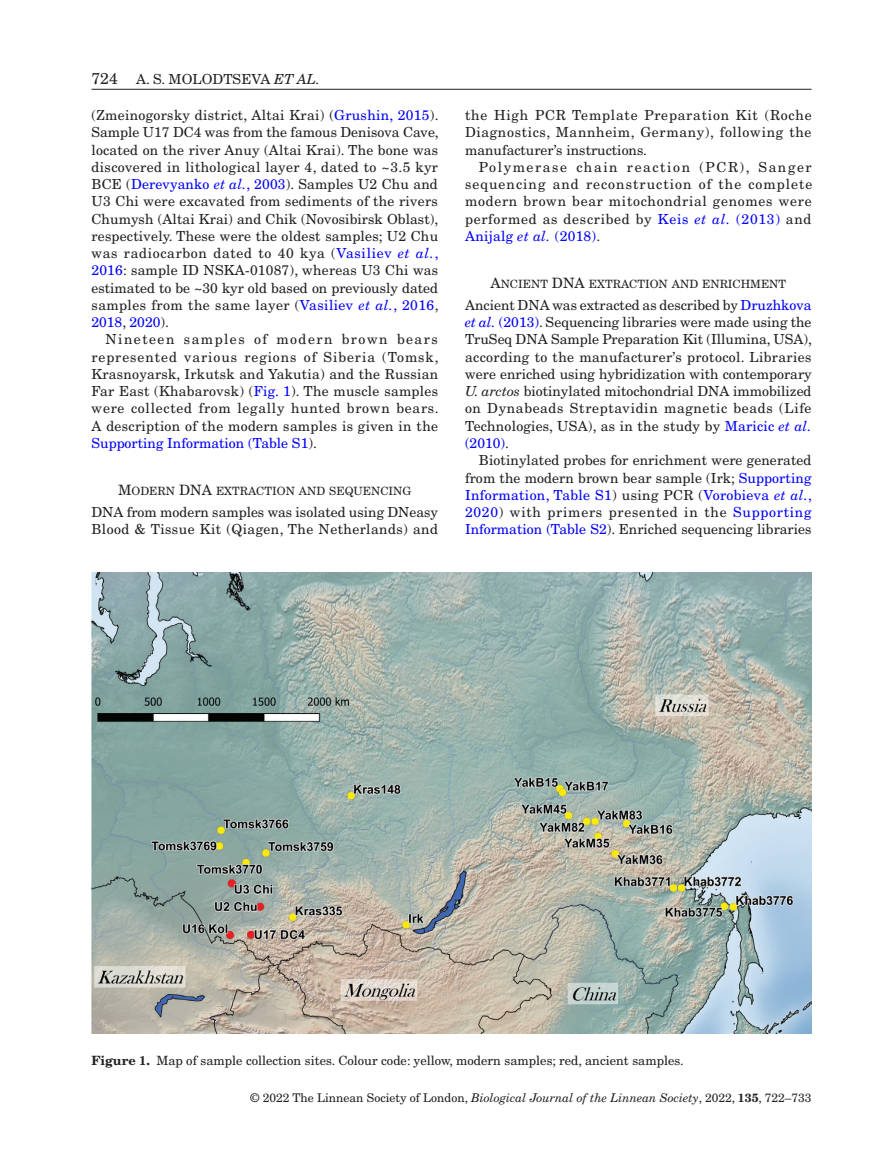
<style>
.page{position:relative;width:893px;height:1174px;background:#fff}
.page>*{position:absolute;margin:0;border:0;box-sizing:border-box;transform-origin:0 0}
.t1{font:13.8px/17.2px "New Century Schlbk";letter-spacing:.015em;color:#231f20;text-align:justify}
.t2{font:12.75px "New Century Schlbk";color:#231f20}
.t3{font:12px "New Century Schlbk";color:#231f20}
.t4{font:11.4px "New Century Schlbk Roman SC800";color:#231f20}
.s1{font-size:15.75px}
.s2{font-style:italic}
.s3{color:#00f}
.s4{font-style:italic;color:#00f}
.s5{font-size:14.25px}
.s6{font-weight:700}
</style>
<div class="page">
<hr style="left:92px;top:89px;width:720px;height:1px;background:#231f20">
<img style="left:91px;top:573px;width:720px;height:460px">
<p class="t1" style="left:92px;top:70px;width:230px"><span class="s1">724</span> A. S. MOLODTSEVA <span class="s2">ET AL.</span></p>
<p class="t1" style="left:92px;top:107px;width:349px">(Zmeinogorsky district, Altai Krai) (<span class="s3">Grushin, 2015</span>).<br>Sample U17 DC4 was from the famous Denisova Cave, located on the river Anuy (Altai Krai). The bone was discovered in lithological layer 4, dated to ~3.5 kyr BCE (<span class="s3">Derevyanko</span> <span class="s4">et al.</span><span class="s3">, 2003</span>). Samples U2 Chu and U3 Chi were excavated from sediments of the rivers Chumysh (Altai Krai) and Chik (Novosibirsk Oblast), respectively. These were the oldest samples; U2 Chu was radiocarbon dated to 40 kya (<span class="s3">Vasiliev</span> <span class="s4">et al.</span><span class="s3">, 2016</span>: sample ID NSKA-01087), whereas U3 Chi was estimated to be ~30 kyr old based on previously dated samples from the same layer (<span class="s3">Vasiliev</span> <span class="s4">et al.</span><span class="s3">, 2016</span>, <span class="s3">2018</span>, <span class="s3">2020</span>).</p>
<p class="t1" style="left:92px;top:331px;width:349px;text-indent:14px">Nineteen samples of modern brown bears represented various regions of Siberia (Tomsk, Krasnoyarsk, Irkutsk and Yakutia) and the Russian Far East (Khabarovsk) (<span class="s3">Fig. 1</span>). The muscle samples were collected from legally hunted brown bears.<br>A description of the modern samples is given in the <span class="s3">Supporting Information (Table S1</span>).</p>
<p class="t4" style="left:118px;top:484px;width:73px"><span class="s5">M</span>ODERN <span class="s5">DNA</span></p>
<p class="t4" style="left:216px;top:484px;width:197px">EXTRACTION AND SEQUENCING</p>
<p class="t1" style="left:91px;top:503px;width:348px">DNA from modern samples was isolated using DNeasy<br>Blood &amp; Tissue Kit (Qiagen, The Netherlands) and</p>
<p class="t1" style="left:465px;top:107px;width:348px">the High PCR Template Preparation Kit (Roche Diagnostics, Mannheim, Germany), following the manufacturer’s instructions.</p>
<p class="t1" style="left:465px;top:158px;width:349px;text-indent:14px">Polymerase chain reaction (PCR), Sanger sequencing and reconstruction of the complete modern brown bear mitochondrial genomes were performed as described by <span class="s3">Keis</span> <span class="s4">et al.</span> <span class="s3">(2013)</span> and <span class="s3">Anijalg</span> <span class="s4">et al.</span> <span class="s3">(2018)</span>.</p>
<p class="t4" style="left:490px;top:277px;width:74px"><span class="s5">A</span>NCIENT <span class="s5">DNA</span></p>
<p class="t4" style="left:589px;top:277px;width:199px">EXTRACTION AND ENRICHMENT</p>
<p class="t1" style="left:465px;top:296px;width:349px">Ancient DNA was extracted as described by <span class="s3">Druzhkova </span><span class="s4">et al.</span> <span class="s3">(2013)</span>. Sequencing libraries were made using the TruSeq DNA Sample Preparation Kit (Illumina, USA), according to the manufacturer’s protocol. Libraries were enriched using hybridization with contemporary <span class="s2">U. arctos</span> biotinylated mitochondrial DNA immobilized on Dynabeads Streptavidin magnetic beads (Life Technologies, USA), as in the study by <span class="s3">Maricic</span> <span class="s4">et al. </span><span class="s3">(2010)</span>.</p>
<p class="t1" style="left:465px;top:452px;width:349px;text-indent:14px">Biotinylated probes for enrichment were generated from the modern brown bear sample (Irk; <span class="s3">Supporting Information, Table S1</span>) using PCR (<span class="s3">Vorobieva</span> <span class="s4">et al.</span><span class="s3">, 2020</span>) with primers presented in the <span class="s3">Supporting Information (Table S2</span>). Enriched sequencing libraries</p>
<p class="t2" style="left:92px;top:1052px;width:594px"><span class="s6">Figure 1.</span> Map of sample collection sites. Colour code: yellow, modern samples; red, ancient samples.</p>
<p class="t3" style="left:251px;top:1090px;width:562px">© 2022 The Linnean Society of London, <span class="s2">Biological Journal of the Linnean Society</span>, 2022, <span class="s6">135</span>, 722–733</p>
</div>
